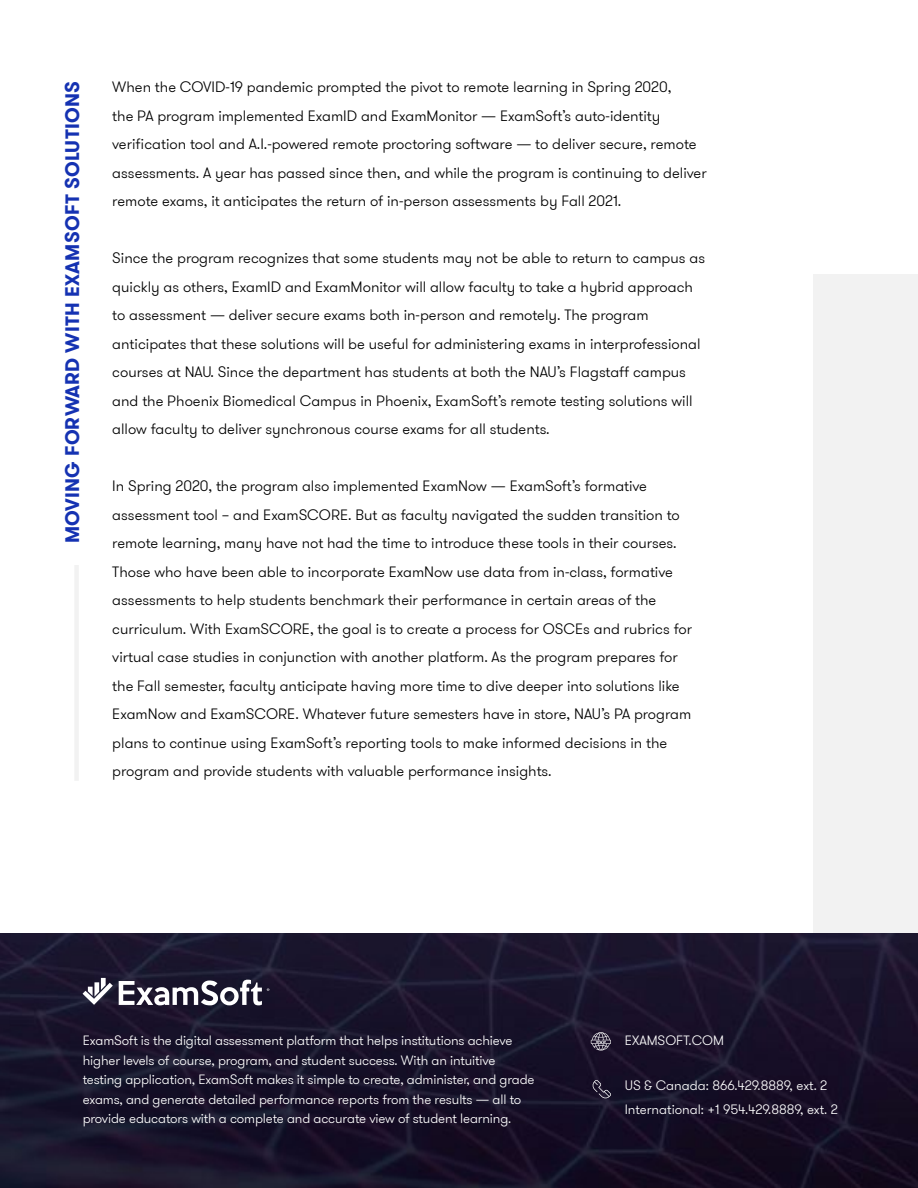
<style>
.page{position:relative;width:918px;height:1188px;background:#fff}
.page>*{position:absolute;margin:0;border:0;box-sizing:border-box;transform-origin:0 0}
.t1{font:700 19.5px "GT Walsheim Pro";letter-spacing:.015em;color:#1532b2}
.t2{font:300 15px/28.5px "GT Walsheim Pro";color:#000101}
.t3{font:300 13.5px/19.5px "GT Walsheim Pro";letter-spacing:-.01em;color:#fff}
</style>
<div class="page">
<div style="left:813px;top:274px;width:105px;height:659px;background:#f2f2f2"></div>
<div style="left:74px;top:565px;width:5px;height:216px;background:#f2f2f2"></div>
<img style="left:0;top:933px;width:918px;height:255px">
<svg style="left:591px;top:1032px;width:20px;height:19px"></svg>
<svg style="left:592px;top:1080px;width:19px;height:18px"></svg>
<svg style="left:83px;top:978px;width:30px;height:27px"></svg>
<svg style="left:119px;top:980px;width:150px;height:25px"></svg>
<h1 class="t1" style="left:60px;top:543px;width:464px;rotate:-90deg">MOVING FORWARD WITH EXAMSOFT SOLUTIONS</h1>
<p class="t2" style="left:112px;top:73px;width:596px">When the COVID-19 pandemic prompted the pivot to remote learning in Spring 2020,<br>the PA program implemented ExamID and ExamMonitor — ExamSoft’s auto-identity verification tool and A.I.-powered remote proctoring software — to deliver secure, remote assessments. A year has passed since then, and while the program is continuing to deliver remote exams, it anticipates the return of in-person assessments by Fall 2021.</p>
<p class="t2" style="left:112px;top:244px;width:594px">Since the program recognizes that some students may not be able to return to campus as quickly as others, ExamID and ExamMonitor will allow faculty to take a hybrid approach to assessment — deliver secure exams both in-person and remotely. The program anticipates that these solutions will be useful for administering exams in interprofessional courses at NAU. Since the department has students at both the NAU’s Flagstaff campus and the Phoenix Biomedical Campus in Phoenix, ExamSoft’s remote testing solutions will allow faculty to deliver synchronous course exams for all students.</p>
<p class="t2" style="left:112px;top:472px;width:581px">In Spring 2020, the program also implemented ExamNow — ExamSoft’s formative assessment tool – and ExamSCORE. But as faculty navigated the sudden transition to remote learning, many have not had the time to introduce these tools in their courses.<br>Those who have been able to incorporate ExamNow use data from in-class, formative assessments to help students benchmark their performance in certain areas of the curriculum. With ExamSCORE, the goal is to create a process for OSCEs and rubrics for virtual case studies in conjunction with another platform. As the program prepares for the Fall semester, faculty anticipate having more time to dive deeper into solutions like ExamNow and ExamSCORE. Whatever future semesters have in store, NAU’s PA program plans to continue using ExamSoft’s reporting tools to make informed decisions in the program and provide students with valuable performance insights.</p>
<p class="t3" style="left:83px;top:1031px;width:453px">ExamSoft is the digital assessment platform that helps institutions achieve higher levels of course, program, and student success. With an intuitive testing application, ExamSoft makes it simple to create, administer, and grade exams, and generate detailed performance reports from the results — all to provide educators with a complete and accurate view of student learning.</p>
<p class="t3" style="left:625px;top:1031px;width:101px">EXAMSOFT.COM</p>
<p class="t3" style="left:625px;top:1074px;width:215px;line-height:23.2px">US &amp; Canada: 866.429.8889, ext. 2<br>International: +1 954.429.8889, ext. 2</p>
</div>
